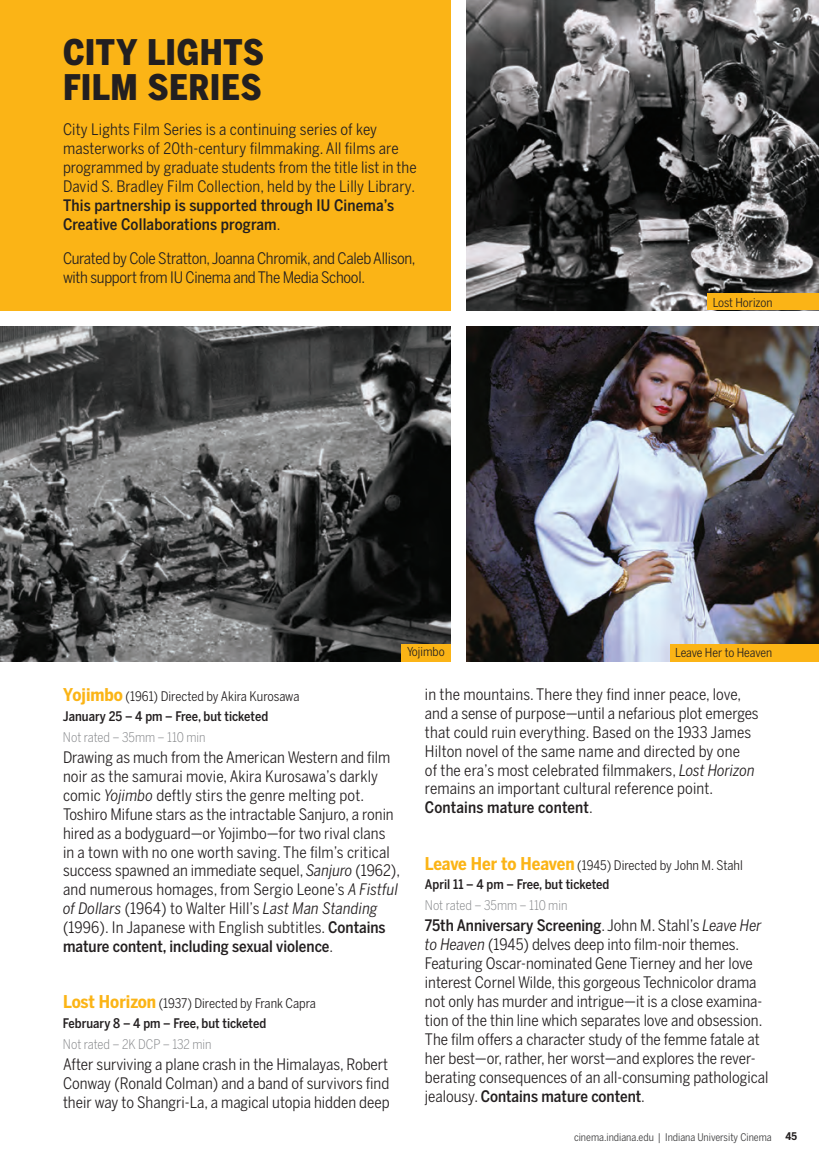
<style>
.page{position:relative;width:819px;height:1166px;background:#fff}
.page>*{position:absolute;margin:0;border:0;box-sizing:border-box;transform-origin:0 0}
.series_title{font:900 35px/35px "Benton Sans Cond";letter-spacing:.01em;color:#231f20}
.film_Paragraph{font:15.75px/18.9px "Benton Sans Cond";color:#231f20}
.film_Paragraph-2{font:15.75px/18.9px "Benton Sans Cond";letter-spacing:-.02em;color:#231f20}
.Film_title{font:13.12px "Benton Sans Cond";color:#231f20}
.film_date{font:500 13.12px "Benton Sans Cond";color:#231f20}
.Film_format_info{font:300 13.12px "Benton Sans Cond";color:#808285}
.t1{font:12.25px "Benton Sans Cond";color:#231f20}
.t2{font:10.5px "Benton Sans Cond";color:#383839}
.t3{font:700 10.5px "Benton Sans Cond";color:#231f20}
.s1{font-weight:500}
.s2{font-weight:700;font-size:17.5px;color:#fbb416}
.s3{font-style:italic}
</style>
<div class="page">
<img style="left:0;top:326px;width:450px;height:335px">
<img style="left:467px;top:0;width:352px;height:310px">
<img style="left:467px;top:326px;width:352px;height:335px">
<div style="left:0;top:0;width:450px;height:310px;background:#fbb416"></div>
<div style="left:671px;top:644px;width:148px;height:17px;background:#fbb416"></div>
<div style="left:708px;top:294px;width:111px;height:16px;background:#fbb416"></div>
<div style="left:401px;top:644px;width:49px;height:17px;background:#fbb416"></div>
<h1 class="series_title" style="left:63px;top:36px;width:203px">CITY LIGHTS<br>FILM SERIES</h1>
<p class="film_Paragraph" style="left:63px;top:120px;width:355px">City Lights Film Series is a continuing series of key masterworks of 20th-century filmmaking. All films are programmed by graduate students from the title list in the David S. Bradley Film Collection, held by the Lilly Library.<br><span class="s1">This partnership is supported through IU Cinema’s Creative Collaborations program</span>.</p>
<p class="film_Paragraph-2" style="left:63px;top:249px;width:354px">Curated by Cole Stratton, Joanna Chromik, and Caleb Allison, with support from IU Cinema and The Media School.</p>
<p class="t1" style="left:407px;top:644px;width:39px">Yojimbo</p>
<p class="t1" style="left:713px;top:295px;width:61px">Lost Horizon</p>
<p class="t1" style="left:675px;top:645px;width:99px">Leave Her to Heaven</p>
<h3 class="Film_title" style="left:63px;top:688px;width:238px"><span class="s2">Yojimbo</span> (1961) Directed by Akira Kurosawa</h3>
<p class="film_date" style="left:63px;top:708px;width:207px">January 25 – 4 pm – Free, but ticketed</p>
<p class="Film_format_info" style="left:63px;top:729px;width:144px">Not rated – 35mm – 110 min</p>
<p class="film_Paragraph" style="left:63px;top:747px;width:339px">Drawing as much from the American Western and film noir as the samurai movie, Akira Kurosawa’s darkly comic <span class="s3">Yojimbo</span> deftly stirs the genre melting pot.<br>Toshiro Mifune stars as the intractable Sanjuro, a ronin hired as a bodyguard—or Yojimbo—for two rival clans in a town with no one worth saving. The film’s critical success spawned an immediate sequel, <span class="s3">Sanjuro</span> (1962), and numerous homages, from Sergio Leone’s <span class="s3">A Fistful of Dollars</span> (1964) to Walter Hill’s <span class="s3">Last Man Standing </span>(1996). In Japanese with English subtitles. <span class="s1">Contains mature content, including sexual violence</span>.</p>
<h3 class="Film_title" style="left:63px;top:995px;width:255px"><span class="s2">Lost Horizon</span> (1937) Directed by Frank Capra</h3>
<p class="film_date" style="left:63px;top:1015px;width:205px">February 8 – 4 pm – Free, but ticketed</p>
<p class="Film_format_info" style="left:63px;top:1036px;width:150px">Not rated – 2K DCP – 132 min</p>
<p class="film_Paragraph" style="left:63px;top:1054px;width:328px;text-align:justify">After surviving a plane crash in the Himalayas, Robert Conway (Ronald Colman) and a band of survivors find their way to Shangri-La, a magical utopia hidden deep</p>
<p class="film_Paragraph" style="left:425px;top:684px;width:335px">in the mountains. There they find inner peace, love, and a sense of purpose—until a nefarious plot emerges that could ruin everything. Based on the 1933 James Hilton novel of the same name and directed by one<br>of the era’s most celebrated filmmakers, <span class="s3">Lost Horizon </span>remains an important cultural reference point.<br><span class="s1">Contains mature content</span>.</p>
<h3 class="Film_title" style="left:425px;top:857px;width:319px"><span class="s2">Leave Her to Heaven</span> (1945) Directed by John M. Stahl</h3>
<p class="film_date" style="left:425px;top:876px;width:186px">April 11 – 4 pm – Free, but ticketed</p>
<p class="Film_format_info" style="left:425px;top:897px;width:144px">Not rated – 35mm – 110 min</p>
<p class="film_Paragraph" style="left:425px;top:916px;width:345px"><span class="s1">75th Anniversary Screening</span>. John M. Stahl’s <span class="s3">Leave Her to Heaven</span> (1945) delves deep into film-noir themes.<br>Featuring Oscar-nominated Gene Tierney and her love interest Cornel Wilde, this gorgeous Technicolor drama not only has murder and intrigue—it is a close examina&shy;tion of the thin line which separates love and obsession.<br>The film offers a character study of the femme fatale at her best—or, rather, her worst—and explores the rever&shy;berating consequences of an all-consuming pathological jealousy. <span class="s1">Contains mature content</span>.</p>
<p class="t2" style="left:574px;top:1130px;width:199px">cinema.indiana.edu | Indiana University Cinema</p>
<p class="t3" style="left:786px;top:1130px;width:13px">45</p>
</div>
